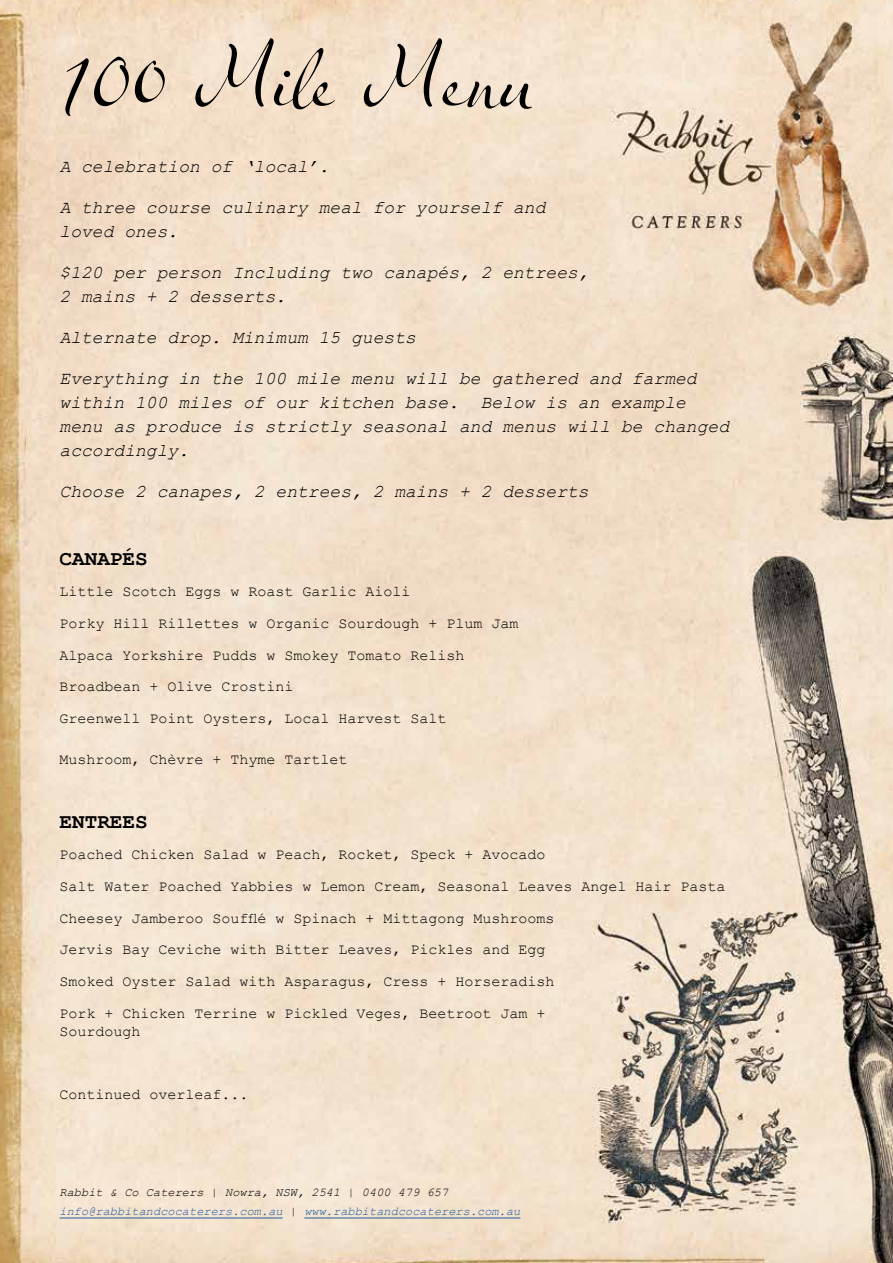
<style>
.page{position:relative;width:893px;height:1263px;background:#fff}
.page>*{position:absolute;margin:0;border:0;box-sizing:border-box;transform-origin:0 0}
.t1{font:90px "Olicana Fine";color:#000}
.t2{font:700 21px "Courier New";color:#000}
.t3{font:italic 18px/24px "Courier New";color:#000}
.t4{font:15px/31.7px "Courier New";color:#000}
.t5{font:italic 12px/19.2px "Courier New";color:#215e9e}
.s1{color:#000}
</style>
<div class="page">
<img style="left:0;top:0;width:893px;height:1263px">
<hr style="left:60px;top:1218px;width:223px;height:1px;background:#215e9e">
<hr style="left:304px;top:1218px;width:216px;height:1px;background:#215e9e">
<h1 class="t1" style="left:60px;top:22px;width:475px">100 Mile Menu</h1>
<p class="t3" style="left:60px;top:154px;width:272px">A celebration of ‘local’.</p>
<p class="t3" style="left:60px;top:195px;width:488px">A three course culinary meal for yourself and loved ones.</p>
<p class="t3" style="left:60px;top:260px;width:531px">$120 per person Including two canapés, 2 entrees,<br>2 mains + 2 desserts.</p>
<p class="t3" style="left:60px;top:325px;width:358px">Alternate drop. Minimum 15 guests</p>
<p class="t3" style="left:60px;top:366px;width:671px">Everything in the 100 mile menu will be gathered and farmed within 100 miles of our kitchen base. Below is an example menu as produce is strictly seasonal and menus will be changed accordingly.</p>
<p class="t3" style="left:60px;top:478px;width:531px">Choose 2 canapes, 2 entrees, 2 mains + 2 desserts</p>
<h2 class="t2" style="left:60px;top:545px;width:90px">CANAPÉS</h2>
<p class="t4" style="left:60px;top:575px;width:460px">Little Scotch Eggs w Roast Garlic Aioli<br>Porky Hill Rillettes w Organic Sourdough + Plum Jam Alpaca Yorkshire Pudds w Smokey Tomato Relish Broadbean + Olive Crostini<br>Greenwell Point Oysters, Local Harvest Salt</p>
<p class="t4" style="left:60px;top:742px;width:290px">Mushroom, Chèvre + Thyme Tartlet</p>
<h2 class="t2" style="left:60px;top:808px;width:90px">ENTREES</h2>
<p class="t4" style="left:60px;top:838px;width:667px">Poached Chicken Salad w Peach, Rocket, Speck + Avocado<br>Salt Water Poached Yabbies w Lemon Cream, Seasonal Leaves Angel Hair Pasta Cheesey Jamberoo Soufflé w Spinach + Mittagong Mushrooms<br>Jervis Bay Ceviche with Bitter Leaves, Pickles and Egg<br>Smoked Oyster Salad with Asparagus, Cress + Horseradish<br>Pork + Chicken Terrine w Pickled Veges, Beetroot Jam +</p>
<p class="t4" style="left:60px;top:1014px;width:82px">Sourdough</p>
<p class="t4" style="left:60px;top:1078px;width:190px">Continued overleaf...</p>
<p class="t5" style="left:60px;top:1182px;width:462px"><span class="s1">Rabbit &amp; Co Caterers | Nowra, NSW, 2541 | 0400 479 657 </span>info@rabbitandcocaterers.com.au <span class="s1">|</span> www.rabbitandcocaterers.com.au</p>
</div>
